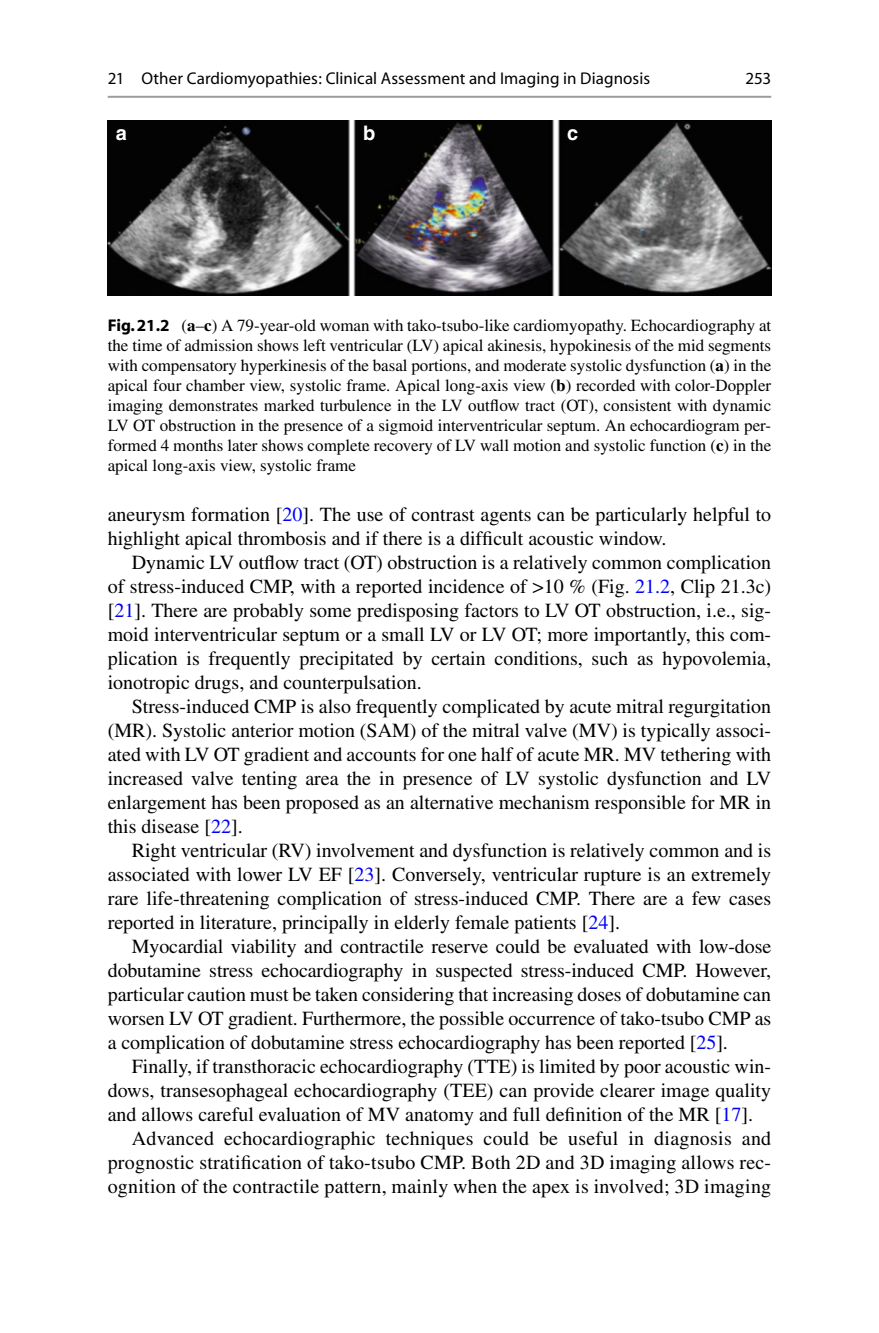
<style>
.page{position:relative;width:879px;height:1333px;background:#fff}
.page>*{position:absolute;margin:0;border:0;box-sizing:border-box;transform-origin:0 0}
.t1{font:20px/24px "Times";color:#000;text-align:justify}
.t2{font:700 20px "Helvetica";color:#fff}
.t3{font:17px/20px "Times";color:#000;text-align:justify}
.t4{font:17px "Myriad";letter-spacing:.005em;color:#000}
.s1{font-family:"Myriad";font-weight:700}
.s2{font-weight:700}
.s3{color:#0000fa}
</style>
<div class="page">
<img style="left:108px;top:121px;width:663px;height:174px">
<hr style="left:108px;top:96px;width:663px;height:2px;background:#9c9c9c">
<p class="t4" style="left:108px;top:72px;width:544px">21 Other Cardiomyopathies: Clinical Assessment and Imaging in Diagnosis</p>
<p class="t2" style="left:116px;top:121px;width:13px">a</p>
<p class="t2" style="left:363px;top:121px;width:14px">b</p>
<p class="t2" style="left:567px;top:121px;width:13px">c</p>
<p class="t4" style="left:745px;top:72px;width:27px">253</p>
<p class="t3" style="left:108px;top:317px;width:665px"><span class="s1">Fig. 21.2</span> ( <span class="s2">a</span> – <span class="s2">c</span> ) A 79-year-old woman with tako-tsubo-like cardiomyopathy. Echocardiography at the time of admission shows left ventricular (LV) apical akinesis, hypokinesis of the mid segments with compensatory hyperkinesis of the basal portions, and moderate systolic dysfunction ( <span class="s2">a</span> ) in the apical four chamber view, systolic frame. Apical long-axis view ( <span class="s2">b</span> ) recorded with color-Doppler imaging demonstrates marked turbulence in the LV outflow tract (OT), consistent with dynamic LV OT obstruction in the presence of a sigmoid interventricular septum. An echocardiogram per&shy;formed 4 months later shows complete recovery of LV wall motion and systolic function ( <span class="s2">c</span> ) in the apical long-axis view, systolic frame</p>
<p class="t1" style="left:108px;top:504px;width:665px">aneurysm formation [ <span class="s3">20</span> ]. The use of contrast agents can be particularly helpful to highlight apical thrombosis and if there is a difficult acoustic window.</p>
<p class="t1" style="left:108px;top:552px;width:665px;text-indent:24px">Dynamic LV outflow tract (OT) obstruction is a relatively common complication of stress-induced CMP, with a reported incidence of &gt;10 % (Fig. <span class="s3">21.2</span> , Clip 21.3c ) [ <span class="s3">21</span> ]. There are probably some predisposing factors to LV OT obstruction, i.e., sig&shy;moid interventricular septum or a small LV or LV OT; more importantly, this com&shy;plication is frequently precipitated by certain conditions, such as hypovolemia, ionotropic drugs, and counterpulsation.</p>
<p class="t1" style="left:108px;top:696px;width:665px;text-indent:24px">Stress-induced CMP is also frequently complicated by acute mitral regurgitation (MR). Systolic anterior motion (SAM) of the mitral valve (MV) is typically associ&shy;ated with LV OT gradient and accounts for one half of acute MR. MV tethering with increased valve tenting area the in presence of LV systolic dysfunction and LV enlargement has been proposed as an alternative mechanism responsible for MR in this disease [ <span class="s3">22</span> ].</p>
<p class="t1" style="left:108px;top:840px;width:665px;text-indent:24px">Right ventricular (RV) involvement and dysfunction is relatively common and is associated with lower LV EF [ <span class="s3">23</span> ]. Conversely, ventricular rupture is an extremely rare life-threatening complication of stress-induced CMP. There are a few cases reported in literature, principally in elderly female patients [ <span class="s3">24</span> ].</p>
<p class="t1" style="left:108px;top:936px;width:665px;text-indent:24px">Myocardial viability and contractile reserve could be evaluated with low-dose dobutamine stress echocardiography in suspected stress-induced CMP. However, particular caution must be taken considering that increasing doses of dobutamine can worsen LV OT gradient. Furthermore, the possible occurrence of tako-tsubo CMP as a complication of dobutamine stress echocardiography has been reported [ <span class="s3">25</span> ].</p>
<p class="t1" style="left:132px;top:1056px;width:641px">Finally, if transthoracic echocardiography (TTE) is limited by poor acoustic win-</p>
<p class="t1" style="left:108px;top:1080px;width:665px">dows, transesophageal echocardiography (TEE) can provide clearer image quality</p>
<p class="t1" style="left:108px;top:1104px;width:647px">and allows careful evaluation of MV anatomy and full definition of the MR [ <span class="s3">17</span> ].</p>
<p class="t1" style="left:132px;top:1128px;width:641px">Advanced echocardiographic techniques could be useful in diagnosis and</p>
<p class="t1" style="left:108px;top:1152px;width:665px">prognostic stratification of tako-tsubo CMP. Both 2D and 3D imaging allows rec-</p>
<p class="t1" style="left:108px;top:1176px;width:665px">ognition of the contractile pattern, mainly when the apex is involved; 3D imaging</p>
</div>
